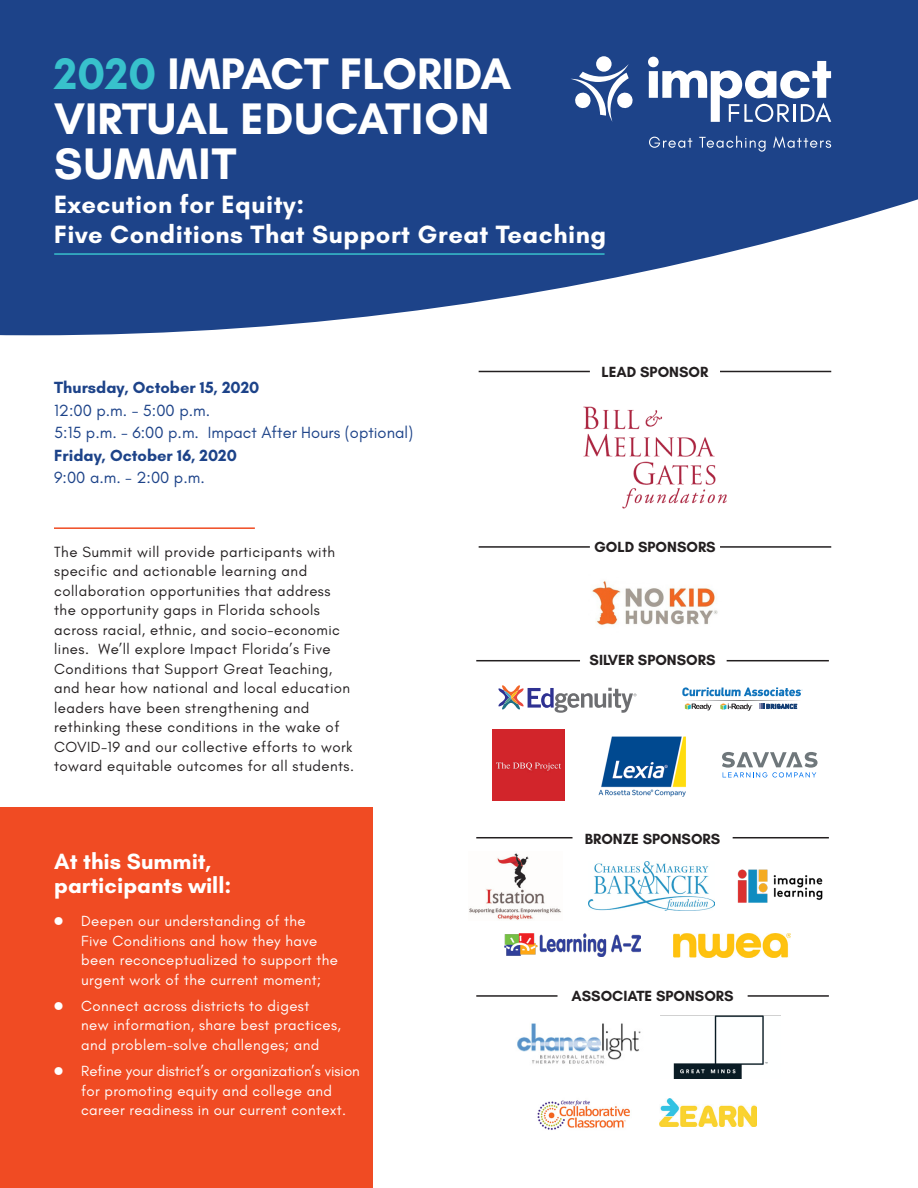
<style>
.page{position:relative;width:918px;height:1188px;background:#fff}
.page>*{position:absolute;margin:0;border:0;box-sizing:border-box;transform-origin:0 0}
.t1{font:700 45px/45px "Glacial Indifference";color:#fff}
.t2{font:700 25.5px/30px "Glacial Indifference";letter-spacing:.02em;color:#fff}
.t3{font:700 22.5px/24px "Glacial Indifference";color:#fff}
.t4{font:700 16.5px/22.5px "Glacial Indifference";color:#1d4389}
.t5{font:16.5px "Glacial Indifference";color:#1d4389}
.t6{font:15px/19.5px "Glacial Indifference";letter-spacing:.03em;color:#231f20}
.t7{font:15px/19.5px "Glacial Indifference";letter-spacing:.025em;color:#fff}
.t8{font:700 15px "Glacial Indifference";color:#231f20}
.s1{color:#38c1cc}
.s2{font-weight:400}
.s3{font-weight:700;font-size:31.5px}
</style>
<div class="page">
<div style="left:0;top:807px;width:372px;height:381px;background:#f04b23"></div>
<svg style="left:0;top:0;width:918px;height:335px;background:#3b5c99"></svg>
<div style="left:596px;top:56px;width:16px;height:16px;background:#fff;border-radius:50%"></div>
<svg style="left:570px;top:64px;width:64px;height:58px"></svg>
<svg style="left:648px;top:57px;width:183px;height:65px"></svg>
<svg style="left:649px;top:137px;width:43px;height:11px"></svg>
<svg style="left:699px;top:136px;width:67px;height:16px"></svg>
<svg style="left:773px;top:136px;width:58px;height:12px"></svg>
<hr style="left:54px;top:253px;width:551px;height:2px;background:#38c1cc">
<hr style="left:54px;top:527px;width:201px;height:2px;background:#f04b23">
<hr style="left:479px;top:371px;width:111px;height:1px;background:#231f20">
<hr style="left:476px;top:660px;width:104px;height:1px;background:#231f20">
<hr style="left:476px;top:837px;width:97px;height:1px;background:#231f20">
<hr style="left:476px;top:995px;width:82px;height:2px;background:#231f20">
<hr style="left:720px;top:371px;width:111px;height:1px;background:#231f20">
<hr style="left:479px;top:546px;width:111px;height:2px;background:#231f20">
<hr style="left:720px;top:546px;width:111px;height:2px;background:#231f20">
<hr style="left:727px;top:660px;width:102px;height:1px;background:#231f20">
<hr style="left:733px;top:837px;width:96px;height:1px;background:#231f20">
<hr style="left:748px;top:995px;width:81px;height:2px;background:#231f20">
<img style="left:583px;top:406px;width:144px;height:103px">
<img style="left:592px;top:580px;width:126px;height:46px">
<img style="left:598px;top:736px;width:88px;height:61px">
<svg style="left:682px;top:687px;width:121px;height:9px"></svg>
<svg style="left:685px;top:703px;width:27px;height:7px"></svg>
<svg style="left:720px;top:703px;width:33px;height:8px"></svg>
<svg style="left:759px;top:704px;width:39px;height:5px"></svg>
<div style="left:493px;top:729px;width:71px;height:72px;background:#d2252b"></div>
<img style="left:737px;top:869px;width:86px;height:34px">
<svg style="left:499px;top:685px;width:137px;height:28px"></svg>
<img style="left:659px;top:1099px;width:98px;height:27px">
<img style="left:537px;top:1100px;width:93px;height:30px">
<img style="left:517px;top:1023px;width:124px;height:41px">
<img style="left:673px;top:1016px;width:95px;height:62px">
<img style="left:588px;top:861px;width:127px;height:50px">
<img style="left:469px;top:853px;width:93px;height:67px">
<img style="left:505px;top:934px;width:135px;height:23px">
<img style="left:674px;top:933px;width:116px;height:25px">
<svg style="left:722px;top:752px;width:96px;height:26px"></svg>
<p class="t1" style="left:54px;top:50px;width:459px"><span class="s1">2020</span> IMPACT FLORIDA<br>VIRTUAL EDUCATION<br>SUMMIT</p>
<p class="t2" style="left:54px;top:189px;width:553px">Execution for Equity:<br>Five Conditions That Support Great Teaching</p>
<p class="t4" style="left:54px;top:376px;width:207px">Thursday, October 15, 2020<br><span class="s2">12:00 p.m. - 5:00 p.m.</span></p>
<p class="t5" style="left:54px;top:424px;width:360px">5:15 p.m. - 6:00 p.m. Impact After Hours (optional)</p>
<p class="t4" style="left:54px;top:444px;width:184px">Friday, October 16, 2020<br><span class="s2">9:00 a.m. - 2:00 p.m.</span></p>
<p class="t6" style="left:54px;top:542px;width:301px">The Summit will provide participants with specific and actionable learning and collaboration opportunities that address the opportunity gaps in Florida schools across racial, ethnic, and socio-economic lines. We’ll explore Impact Florida’s Five Conditions that Support Great Teaching, and hear how national and local education leaders have been strengthening and rethinking these conditions in the wake of COVID-19 and our collective efforts to work toward equitable outcomes for all students.</p>
<p class="t3" style="left:54px;top:849px;width:179px">At this Summit, participants will:</p>
<p class="t7" style="left:81px;top:912px;width:258px;text-indent:-27px"><span class="s3">•</span> Deepen our understanding of the<br>Five Conditions and how they have been reconceptualized to support the urgent work of the current moment;</p>
<p class="t7" style="left:81px;top:996px;width:261px;text-indent:-27px"><span class="s3">•</span> Connect across districts to digest<br>new information, share best practices, and problem-solve challenges; and</p>
<p class="t7" style="left:81px;top:1062px;width:280px;text-indent:-27px"><span class="s3">•</span> Refine your district’s or organization’s vision for promoting equity and college and career readiness in our current context.</p>
<p class="t8" style="left:602px;top:362px;width:108px">LEAD SPONSOR</p>
<p class="t8" style="left:594px;top:538px;width:123px">GOLD SPONSORS</p>
<p class="t8" style="left:590px;top:651px;width:127px">SILVER SPONSORS</p>
<p class="t8" style="left:585px;top:829px;width:137px">BRONZE SPONSORS</p>
<p class="t8" style="left:571px;top:987px;width:164px">ASSOCIATE SPONSORS</p>
</div>
